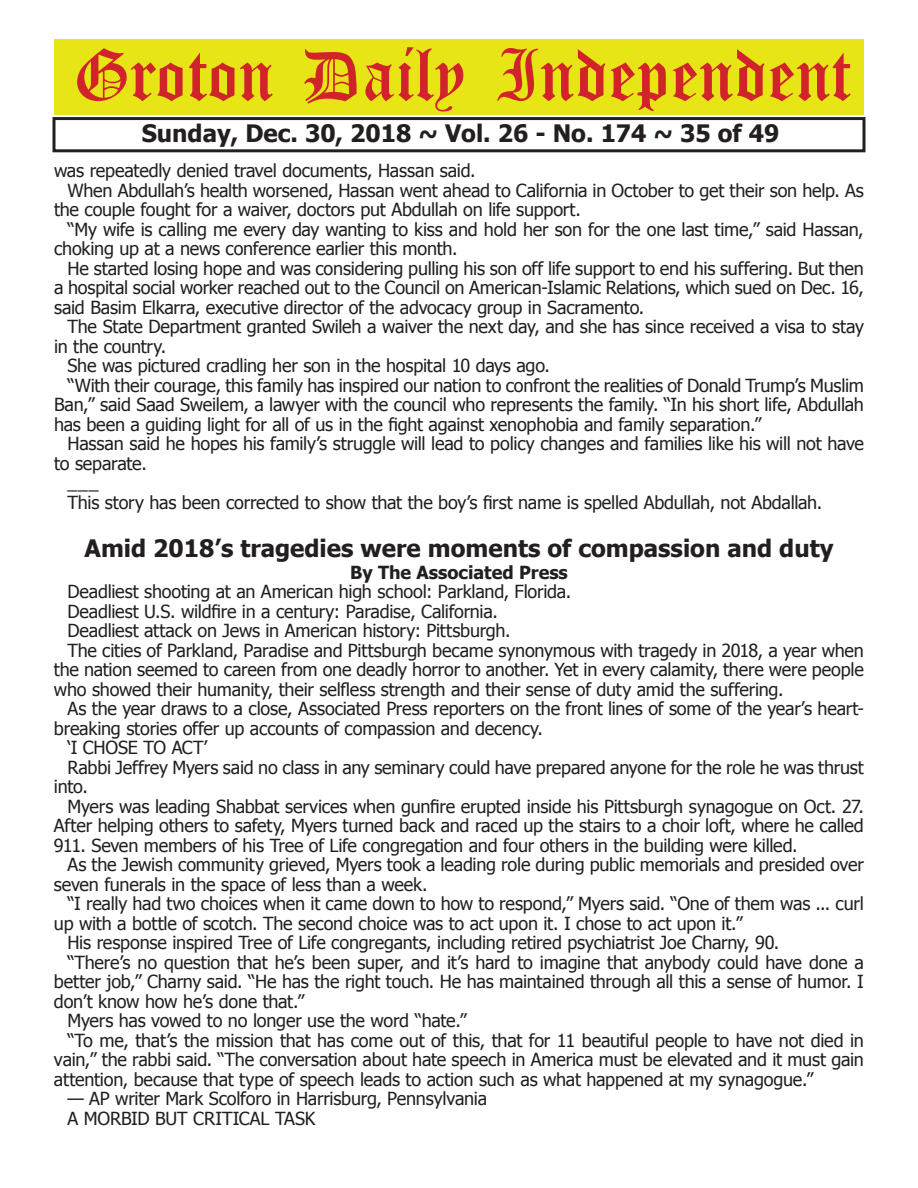
<style>
.page{position:relative;width:918px;height:1188px;background:#fff}
.page>*{position:absolute;margin:0;border:0;box-sizing:border-box;transform-origin:0 0}
.t1{font:54px "Old English Five";color:#d1232a}
.t2{font:700 24px "Tahoma";color:#231f20}
.t3{font:18px/19.5px "Tahoma";letter-spacing:-.01em;color:#231f20}
.t4{font:700 18px "Tahoma";color:#231f20}
</style>
<div class="page">
<div style="left:52px;top:117px;width:814px;height:35px;border:3px solid #231f20"></div>
<div style="left:54px;top:40px;width:810px;height:75px;background:#e7e515"></div>
<h1 class="t1" style="left:73px;top:50px;width:779px">Groton Daily Independent</h1>
<h2 class="t2" style="left:142px;top:116px;width:639px">Sunday, Dec. 30, 2018 ~ Vol. 26 - No. 174 ~ 35 of 49</h2>
<p class="t3" style="left:54px;top:160px;width:423px">was repeatedly denied travel documents, Hassan said.</p>
<p class="t3" style="left:68px;top:180px;width:798px">When Abdullah’s health worsened, Hassan went ahead to California in October to get their son help. As</p>
<p class="t3" style="left:54px;top:199px;width:528px">the couple fought for a waiver, doctors put Abdullah on life support.</p>
<p class="t3" style="left:68px;top:219px;width:798px">“My wife is calling me every day wanting to kiss and hold her son for the one last time,” said Hassan,</p>
<p class="t3" style="left:54px;top:238px;width:405px">choking up at a news conference earlier this month.</p>
<p class="t3" style="left:68px;top:258px;width:798px">He started losing hope and was considering pulling his son off life support to end his suffering. But then</p>
<p class="t3" style="left:54px;top:277px;width:811px">a hospital social worker reached out to the Council on American-Islamic Relations, which sued on Dec. 16,</p>
<p class="t3" style="left:54px;top:297px;width:592px">said Basim Elkarra, executive director of the advocacy group in Sacramento.</p>
<p class="t3" style="left:68px;top:316px;width:798px">The State Department granted Swileh a waiver the next day, and she has since received a visa to stay</p>
<p class="t3" style="left:54px;top:336px;width:114px">in the country.</p>
<p class="t3" style="left:68px;top:355px;width:484px">She was pictured cradling her son in the hospital 10 days ago.</p>
<p class="t3" style="left:68px;top:375px;width:798px">“With their courage, this family has inspired our nation to confront the realities of Donald Trump’s Muslim</p>
<p class="t3" style="left:54px;top:394px;width:811px">Ban,” said Saad Sweilem, a lawyer with the council who represents the family. “In his short life, Abdullah</p>
<p class="t3" style="left:54px;top:414px;width:709px">has been a guiding light for all of us in the fight against xenophobia and family separation.”</p>
<p class="t3" style="left:68px;top:433px;width:798px">Hassan said he hopes his family’s struggle will lead to policy changes and families like his will not have</p>
<p class="t3" style="left:54px;top:453px;width:94px">to separate.</p>
<p class="t3" style="left:68px;top:472px;width:33px">___</p>
<p class="t3" style="left:68px;top:492px;width:756px">This story has been corrected to show that the boy’s first name is spelled Abdullah, not Abdallah.</p>
<h2 class="t2" style="left:85px;top:532px;width:751px">Amid 2018’s tragedies were moments of compassion and duty</h2>
<p class="t4" style="left:350px;top:560px;width:219px">By The Associated Press</p>
<p class="t3" style="left:67px;top:581px;width:505px">Deadliest shooting at an American high school: Parkland, Florida.</p>
<p class="t3" style="left:67px;top:601px;width:432px">Deadliest U.S. wildfire in a century: Paradise, California.</p>
<p class="t3" style="left:67px;top:620px;width:445px">Deadliest attack on Jews in American history: Pittsburgh.</p>
<p class="t3" style="left:67px;top:640px;width:798px">The cities of Parkland, Paradise and Pittsburgh became synonymous with tragedy in 2018, a year when</p>
<p class="t3" style="left:54px;top:659px;width:811px">the nation seemed to careen from one deadly horror to another. Yet in every calamity, there were people</p>
<p class="t3" style="left:54px;top:679px;width:731px">who showed their humanity, their selfless strength and their sense of duty amid the suffering.</p>
<p class="t3" style="left:67px;top:698px;width:798px">As the year draws to a close, Associated Press reporters on the front lines of some of the year’s heart-</p>
<p class="t3" style="left:54px;top:718px;width:491px">breaking stories offer up accounts of compassion and decency.</p>
<p class="t3" style="left:67px;top:737px;width:141px">‘I CHOSE TO ACT’</p>
<p class="t3" style="left:67px;top:757px;width:798px">Rabbi Jeffrey Myers said no class in any seminary could have prepared anyone for the role he was thrust</p>
<p class="t3" style="left:54px;top:776px;width:35px">into.</p>
<p class="t3" style="left:67px;top:796px;width:798px">Myers was leading Shabbat services when gunfire erupted inside his Pittsburgh synagogue on Oct. 27.</p>
<p class="t3" style="left:54px;top:815px;width:811px">After helping others to safety, Myers turned back and raced up the stairs to a choir loft, where he called</p>
<p class="t3" style="left:54px;top:835px;width:745px">911. Seven members of his Tree of Life congregation and four others in the building were killed.</p>
<p class="t3" style="left:67px;top:854px;width:798px">As the Jewish community grieved, Myers took a leading role during public memorials and presided over</p>
<p class="t3" style="left:54px;top:874px;width:375px">seven funerals in the space of less than a week.</p>
<p class="t3" style="left:67px;top:893px;width:798px">“I really had two choices when it came down to how to respond,” Myers said. “One of them was ... curl</p>
<p class="t3" style="left:54px;top:913px;width:690px">up with a bottle of scotch. The second choice was to act upon it. I chose to act upon it.”</p>
<p class="t3" style="left:67px;top:932px;width:713px">His response inspired Tree of Life congregants, including retired psychiatrist Joe Charny, 90.</p>
<p class="t3" style="left:67px;top:952px;width:798px">“There’s no question that he’s been super, and it’s hard to imagine that anybody could have done a</p>
<p class="t3" style="left:54px;top:971px;width:811px">better job,” Charny said. “He has the right touch. He has maintained through all this a sense of humor. I</p>
<p class="t3" style="left:54px;top:991px;width:252px">don’t know how he’s done that.”</p>
<p class="t3" style="left:67px;top:1010px;width:401px">Myers has vowed to no longer use the word “hate.”</p>
<p class="t3" style="left:67px;top:1030px;width:798px">“To me, that’s the mission that has come out of this, that for 11 beautiful people to have not died in</p>
<p class="t3" style="left:54px;top:1049px;width:811px">vain,” the rabbi said. “The conversation about hate speech in America must be elevated and it must gain</p>
<p class="t3" style="left:54px;top:1069px;width:761px">attention, because that type of speech leads to action such as what happened at my synagogue.”</p>
<p class="t3" style="left:67px;top:1088px;width:421px">— AP writer Mark Scolforo in Harrisburg, Pennsylvania<br>A MORBID BUT CRITICAL TASK</p>
</div>
